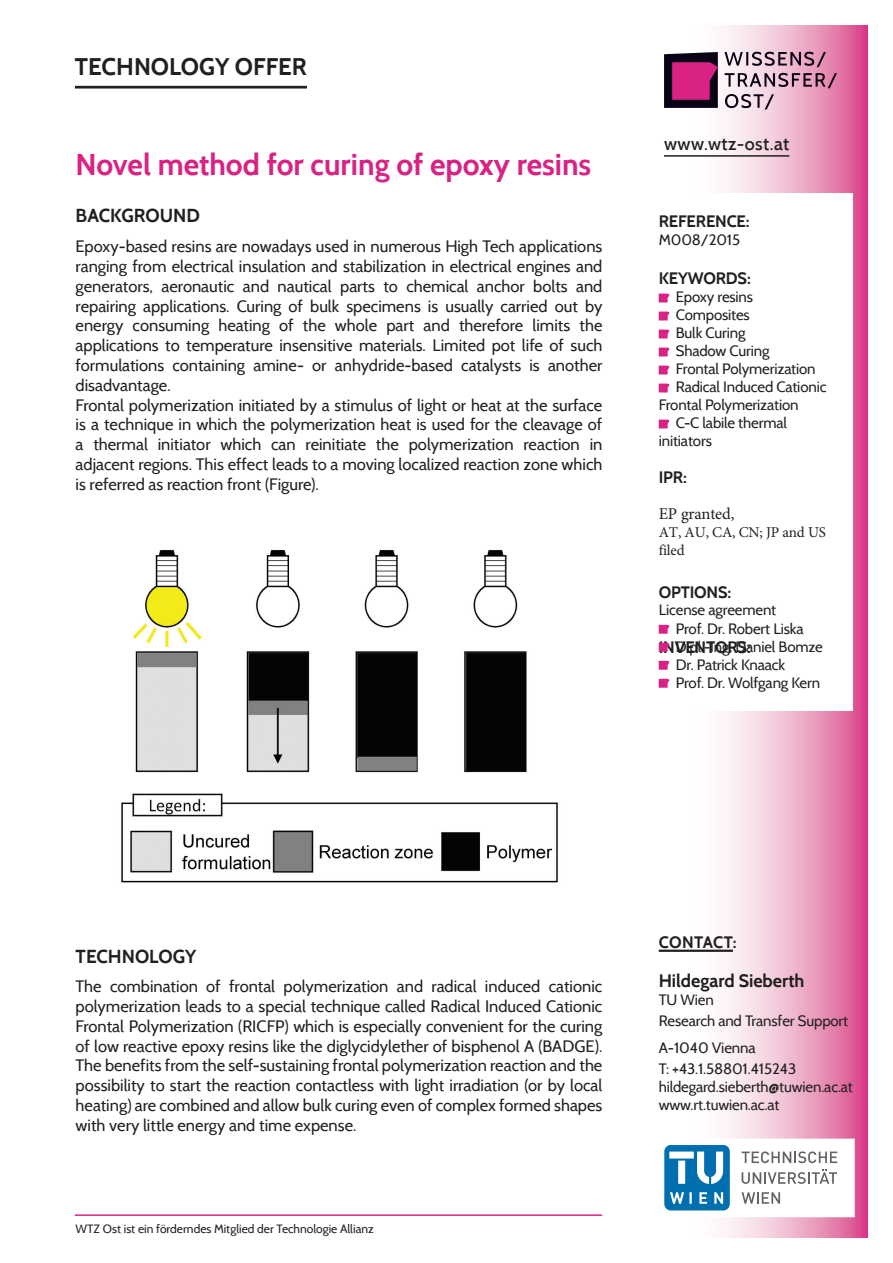
<style>
.page{position:relative;width:893px;height:1263px;background:#fff}
.page>*{position:absolute;margin:0;border:0;box-sizing:border-box;transform-origin:0 0}
.t1{font:700 30px "Cabin";color:#d82385}
.t2{font:700 24px "Cabin";color:#231f20}
.t3{font:700 18.75px "Cabin";color:#231f20}
.t4{font:700 18px "Cabin";color:#231f20}
.t5{font:500 18px "Cabin";letter-spacing:.025em;color:#231f20}
.t6{font:16.5px/19.8px "Cabin";color:#231f20}
.t7{font:700 16.5px "Cabin";letter-spacing:-.01em;color:#231f20}
.t8{font:16.5px "Minion Pro";letter-spacing:-.01em;color:#231f20}
.t9{font:700 16.5px "Cabin";letter-spacing:.02em;color:#231f20}
.t10{font:15px/18px "Cabin";letter-spacing:-.01em;color:#231f20}
.t11{font:15px/17.4px "Minion Pro";letter-spacing:-.01em;color:#231f20}
.t12{font:12px "Cabin";color:#231f20}
</style>
<div class="page">
<svg style="left:658px;top:26px;width:209px;height:1211px"></svg>
<hr style="left:75px;top:1214px;width:527px;height:2px;background:#d82385">
<hr style="left:75px;top:86px;width:232px;height:3px;background:#231f20">
<svg style="left:725px;top:94px;width:49px;height:15px"></svg>
<svg style="left:725px;top:73px;width:112px;height:15px;background:#a78497"></svg>
<svg style="left:724px;top:52px;width:102px;height:15px;background:#a8899a"></svg>
<svg style="left:664px;top:52px;width:54px;height:56px;background:#751851"></svg>
<hr style="left:664px;top:155px;width:125px;height:2px;background:#231f20">
<div style="left:648px;top:193px;width:205px;height:518px;background:#fff"></div>
<svg style="left:659px;top:294px;width:11px;height:8px"></svg>
<svg style="left:659px;top:312px;width:11px;height:8px"></svg>
<svg style="left:659px;top:330px;width:11px;height:8px"></svg>
<svg style="left:659px;top:348px;width:11px;height:8px"></svg>
<svg style="left:659px;top:366px;width:11px;height:8px"></svg>
<svg style="left:659px;top:384px;width:11px;height:8px"></svg>
<svg style="left:659px;top:420px;width:11px;height:8px"></svg>
<svg style="left:659px;top:625px;width:11px;height:9px"></svg>
<svg style="left:659px;top:643px;width:11px;height:9px"></svg>
<svg style="left:659px;top:661px;width:11px;height:9px"></svg>
<svg style="left:659px;top:679px;width:11px;height:9px"></svg>
<hr style="left:659px;top:950px;width:74px;height:2px;background:#231f20">
<svg style="left:658px;top:1138px;width:197px;height:79px"></svg>
<img style="left:121px;top:550px;width:437px;height:333px">
<h2 class="t2" style="left:75px;top:52px;width:234px">TECHNOLOGY OFFER</h2>
<h1 class="t1" style="left:76px;top:146px;width:517px">Novel method for curing of epoxy resins</h1>
<p class="t3" style="left:76px;top:204px;width:126px">BACKGROUND</p>
<p class="t6" style="left:76px;top:236px;width:528px">Epoxy-based resins are nowadays used in numerous High Tech applications ranging from electrical insulation and stabilization in electrical engines and generators, aeronautic and nautical parts to chemical anchor bolts and repairing applications. Curing of bulk specimens is usually carried out by energy consuming heating of the whole part and therefore limits the applications to temperature insensitive materials. Limited pot life of such formulations containing amine- or anhydride-based catalysts is another disadvantage.<br>Frontal polymerization initiated by a stimulus of light or heat at the surface is a technique in which the polymerization heat is used for the cleavage of a thermal initiator which can reinitiate the polymerization reaction in adjacent regions. This effect leads to a moving localized reaction zone which is referred as reaction front (Figure).</p>
<p class="t5" style="left:664px;top:133px;width:127px">www.wtz-ost.at</p>
<p class="t7" style="left:659px;top:211px;width:92px">REFERENCE:</p>
<p class="t10" style="left:659px;top:230px;width:83px">M008/2015</p>
<p class="t7" style="left:659px;top:269px;width:94px">KEYWORDS:</p>
<p class="t10" style="left:676px;top:288px;width:79px">Epoxy resins</p>
<p class="t10" style="left:676px;top:306px;width:75px">Composites</p>
<p class="t10" style="left:676px;top:324px;width:71px">Bulk Curing</p>
<p class="t10" style="left:676px;top:342px;width:95px">Shadow Curing</p>
<p class="t10" style="left:676px;top:360px;width:141px">Frontal Polymerization</p>
<p class="t10" style="left:676px;top:378px;width:152px">Radical Induced Cationic</p>
<p class="t10" style="left:659px;top:396px;width:141px">Frontal Polymerization</p>
<p class="t10" style="left:676px;top:414px;width:113px">C-C labile thermal</p>
<p class="t10" style="left:659px;top:431px;width:55px">initiators</p>
<p class="t7" style="left:659px;top:467px;width:30px">IPR:</p>
<p class="t8" style="left:659px;top:503px;width:77px">EP granted,</p>
<p class="t11" style="left:659px;top:524px;width:169px">AT, AU, CA, CN; JP and US filed</p>
<p class="t7" style="left:659px;top:582px;width:74px">OPTIONS:</p>
<p class="t10" style="left:659px;top:600px;width:119px">License agreement</p>
<p class="t7" style="left:659px;top:637px;width:94px">INVENTORS:</p>
<p class="t10" style="left:676px;top:619px;width:149px">Prof. Dr. Robert Liska<br>Dipl.-Ing. Daniel Bomze<br>Dr. Patrick Knaack<br>Prof. Dr. Wolfgang Kern</p>
<p class="t3" style="left:76px;top:945px;width:122px">TECHNOLOGY</p>
<p class="t6" style="left:76px;top:976px;width:528px;text-align:justify">The combination of frontal polymerization and radical induced cationic polymerization leads to a special technique called Radical Induced Cationic Frontal Polymerization (RICFP) which is especially convenient for the curing of low reactive epoxy resins like the diglycidylether of bisphenol A (BADGE).<br>The benefits from the self-sustaining frontal polymerization reaction and the possibility to start the reaction contactless with light irradiation (or by local heating) are combined and allow bulk curing even of complex formed shapes with very little energy and time expense.</p>
<p class="t12" style="left:76px;top:1222px;width:300px">WTZ Ost ist ein förderndes Mitglied der Technologie Allianz</p>
<p class="t9" style="left:659px;top:932px;width:79px">CONTACT:</p>
<p class="t4" style="left:659px;top:969px;width:147px">Hildegard Sieberth</p>
<p class="t10" style="left:659px;top:989px;width:191px;line-height:21px">TU Wien<br>Research and Transfer Support</p>
<p class="t10" style="left:659px;top:1037px;width:139px;line-height:21px">A-1040 Vienna<br>T: +43.1.58801.415243</p>
<p class="t10" style="left:659px;top:1077px;width:196px">hildegard.sieberth@tuwien.ac.at www.rt.tuwien.ac.at</p>
</div>
